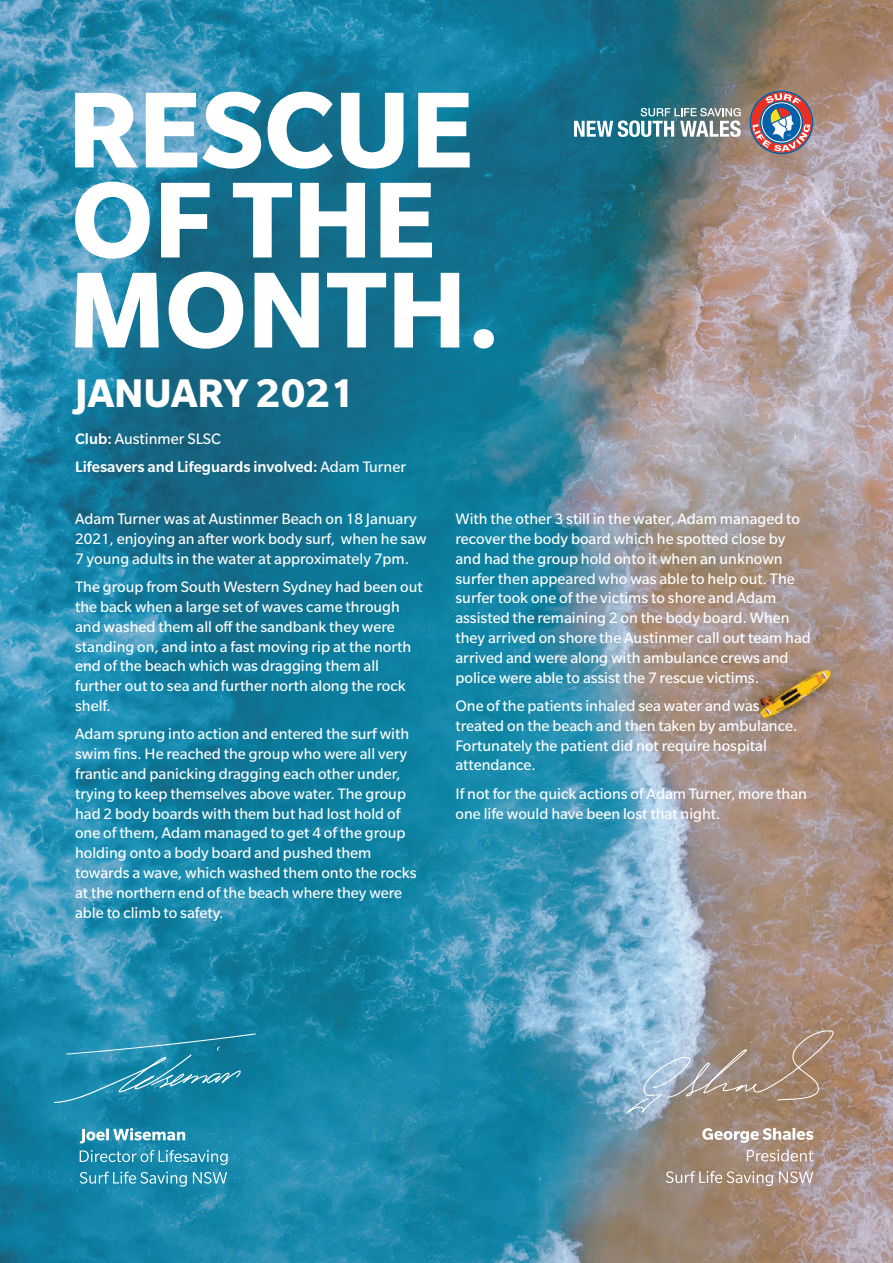
<style>
.page{position:relative;width:893px;height:1263px;background:#fff}
.page>*{position:absolute;margin:0;border:0;box-sizing:border-box;transform-origin:0 0}
.t1{font:700 43.5px "Slate Std";color:#fff}
.t2{font:16.5px/19.8px "Slate Std";color:#fff}
.t3{font:500 16.5px "Slate Std";color:#fff}
.s1{font-weight:500}
.s2{font-weight:400}
</style>
<div class="page">
<img style="left:0;top:0;width:893px;height:1263px">
<svg style="left:75px;top:92px;width:395px;height:77px"></svg>
<svg style="left:75px;top:182px;width:357px;height:77px"></svg>
<svg style="left:75px;top:272px;width:419px;height:77px"></svg>
<svg style="left:80px;top:1128px;width:105px;height:15px"></svg>
<svg style="left:80px;top:1150px;width:148px;height:15px"></svg>
<svg style="left:80px;top:1171px;width:147px;height:16px"></svg>
<svg style="left:54px;top:1033px;width:203px;height:70px"></svg>
<svg style="left:611px;top:1027px;width:230px;height:162px"></svg>
<svg style="left:750px;top:91px;width:63px;height:63px"></svg>
<svg style="left:574px;top:108px;width:167px;height:29px"></svg>
<p class="t1" style="left:75px;top:370px;width:281px">JANUARY 2021</p>
<p class="t2" style="left:75px;top:429px;width:148px"><span class="s1">Club:</span> Austinmer SLSC</p>
<p class="t3" style="left:75px;top:459px;width:332px">Lifesavers and Lifeguards involved: <span class="s2">Adam Turner</span></p>
<p class="t2" style="left:75px;top:509px;width:353px">Adam Turner was at Austinmer Beach on 18 January<br>2021, enjoying an after work body surf, when he saw<br>7 young adults in the water at approximately 7pm.</p>
<p class="t2" style="left:75px;top:577px;width:349px">The group from South Western Sydney had been out the back when a large set of waves came through and washed them all off the sandbank they were standing on, and into a fast moving rip at the north end of the beach which was dragging them all further out to sea and further north along the rock shelf.</p>
<p class="t2" style="left:75px;top:724px;width:343px">Adam sprung into action and entered the surf with swim fins. He reached the group who were all very frantic and panicking dragging each other under, trying to keep themselves above water. The group had 2 body boards with them but had lost hold of one of them, Adam managed to get 4 of the group holding onto a body board and pushed them towards a wave, which washed them onto the rocks at the northern end of the beach where they were able to climb to safety.</p>
<p class="t2" style="left:455px;top:509px;width:357px">With the other 3 still in the water, Adam managed to recover the body board which he spotted close by and had the group hold onto it when an unknown surfer then appeared who was able to help out. The surfer took one of the victims to shore and Adam assisted the remaining 2 on the body board. When they arrived on shore the Austinmer call out team had arrived and were along with ambulance crews and police were able to assist the 7 rescue victims.</p>
<p class="t2" style="left:455px;top:696px;width:343px">One of the patients inhaled sea water and was treated on the beach and then taken by ambulance.<br>Fortunately the patient did not require hospital attendance.</p>
<p class="t2" style="left:455px;top:783px;width:353px">If not for the quick actions of Adam Turner, more than one life would have been lost that night.</p>
</div>
